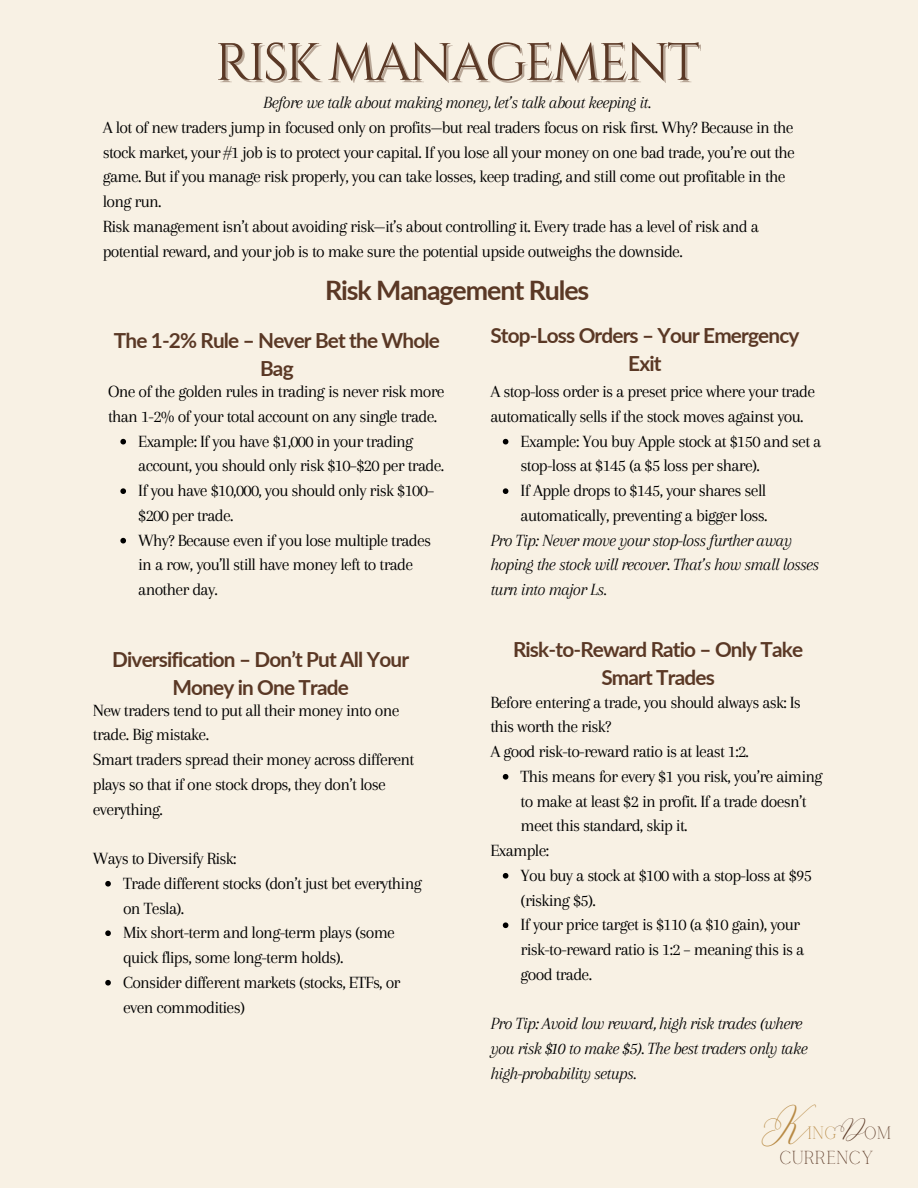
<style>
.page{position:relative;width:918px;height:1188px;background:#f8f1e4}
.page>*{position:absolute;margin:0;border:0;box-sizing:border-box;transform-origin:0 0}
.t1{font:52.5px "Cinzel";letter-spacing:-.05em;color:#5a3825}
.t2{font:31.65px "Malibu Ring";color:#b88a44}
.t3{font:700 26.7px "Lato";letter-spacing:-.04em;color:#5a3825}
.t4{font:700 20.7px/28.2px "Lato";letter-spacing:-.04em;color:#5a3825;text-align:center}
.t5{font:18.6px "Calgary";color:#5a3825}
.t6{font:17.7px/24.8px "Arapey";letter-spacing:-.04em;color:#000}
.t7{font:italic 17.7px/24.8px "Arapey";letter-spacing:-.04em;color:#000}
.t8{font:17.7px "Calgary";color:#b88a44}
.t9{font:17.7px "Calgary";color:#5a3825}
.t10{font:17.7px "Malibu Ring";color:#5a3825}
.s1{font-style:italic}
</style>
<div class="page">
<svg style="left:120px;top:439px;width:6px;height:5px"></svg>
<svg style="left:120px;top:488px;width:6px;height:6px"></svg>
<svg style="left:120px;top:538px;width:6px;height:5px"></svg>
<svg style="left:503px;top:439px;width:5px;height:5px"></svg>
<svg style="left:503px;top:488px;width:5px;height:6px"></svg>
<svg style="left:105px;top:881px;width:6px;height:6px"></svg>
<svg style="left:105px;top:930px;width:6px;height:6px"></svg>
<svg style="left:105px;top:980px;width:6px;height:6px"></svg>
<svg style="left:503px;top:774px;width:5px;height:6px"></svg>
<svg style="left:503px;top:873px;width:5px;height:6px"></svg>
<svg style="left:503px;top:922px;width:5px;height:6px"></svg>
<h4 class="t1" style="left:215px;top:29px;width:486px">RISK MANAGEMENT</h4>
<h1 class="t6" style="left:103px;top:90px;width:694px;text-indent:160px"><span class="s1">Before we talk about making money, let’s talk about keeping it.<br></span>A lot of new traders jump in focused only on profits—but real traders focus on risk first. Why? Because in the stock market, your #1 job is to protect your capital. If you lose all your money on one bad trade, you’re out the game. But if you manage risk properly, you can take losses, keep trading, and still come out profitable in the long run.<br>Risk management isn’t about avoiding risk—it’s about controlling it. Every trade has a level of risk and a potential reward, and your job is to make sure the potential upside outweighs the downside.</h1>
<p class="t3" style="left:325px;top:274px;width:266px">Risk Management Rules</p>
<p class="t4" style="left:490px;top:320px;width:311px">Stop-Loss Orders – Your Emergency<br>Exit</p>
<p class="t6" style="left:490px;top:379px;width:326px">A stop-loss order is a preset price where your trade automatically sells if the stock moves against you.</p>
<h4 class="t6" style="left:521px;top:429px;width:302px">Example: You buy Apple stock at $150 and set a stop-loss at $145 (a $5 loss per share).</h4>
<p class="t6" style="left:521px;top:478px;width:249px">If Apple drops to $145, your shares sell automatically, preventing a bigger loss.</p>
<p class="t7" style="left:490px;top:528px;width:330px">Pro Tip: Never move your stop-loss further away hoping the stock will recover. That’s how small losses turn into major Ls.</p>
<p class="t4" style="left:114px;top:326px;width:328px">The 1-2% Rule – Never Bet the Whole<br>Bag</p>
<p class="t6" style="left:108px;top:379px;width:338px">One of the golden rules in trading is never risk more than 1-2% of your total account on any single trade.</p>
<h4 class="t6" style="left:138px;top:429px;width:308px">Example: If you have $1,000 in your trading account, you should only risk $10–$20 per trade.</h4>
<h4 class="t6" style="left:138px;top:478px;width:298px">If you have $10,000, you should only risk $100– $200 per trade.</h4>
<p class="t6" style="left:138px;top:528px;width:295px">Why? Because even if you lose multiple trades in a row, you’ll still have money left to trade another day.</p>
<h4 class="t4" style="left:112px;top:644px;width:298px">Diversification – Don’t Put All Your<br>Money in One Trade</h4>
<p class="t6" style="left:93px;top:698px;width:323px">New traders tend to put all their money into one trade. Big mistake.<br>Smart traders spread their money across different plays so that if one stock drops, they don’t lose everything.</p>
<h4 class="t6" style="left:93px;top:846px;width:145px">Ways to Diversify Risk:</h4>
<p class="t6" style="left:123px;top:871px;width:300px">Trade different stocks (don’t just bet everything on Tesla).</p>
<h4 class="t6" style="left:123px;top:920px;width:274px">Mix short-term and long-term plays (some quick flips, some long-term holds).</h4>
<p class="t6" style="left:123px;top:970px;width:279px">Consider different markets (stocks, ETFs, or even commodities)</p>
<p class="t4" style="left:513px;top:635px;width:292px">Risk-to-Reward Ratio – Only Take<br>Smart Trades</p>
<h4 class="t6" style="left:490px;top:690px;width:312px">Before entering a trade, you should always ask: Is this worth the risk?<br>A good risk-to-reward ratio is at least 1:2.</h4>
<p class="t6" style="left:521px;top:764px;width:304px">This means for every $1 you risk, you’re aiming to make at least $2 in profit. If a trade doesn’t meet this standard, skip it.</p>
<p class="t6" style="left:490px;top:838px;width:60px">Example:</p>
<p class="t6" style="left:521px;top:863px;width:293px">You buy a stock at $100 with a stop-loss at $95 (risking $5).</p>
<p class="t6" style="left:521px;top:912px;width:285px">If your price target is $110 (a $10 gain), your risk-to-reward ratio is 1:2 – meaning this is a good trade.</p>
<h4 class="t7" style="left:490px;top:1011px;width:319px">Pro Tip: Avoid low reward, high risk trades (where you risk $10 to make $5). The best traders only take high-probability setups.</h4>
<p class="t2" style="left:760px;top:1106px;width:48px">K</p>
<h4 class="t8" style="left:808px;top:1123px;width:31px">ING</h4>
<p class="t10" style="left:832px;top:1118px;width:33px">D</p>
<p class="t9" style="left:864px;top:1123px;width:28px">OM</p>
<p class="t5" style="left:779px;top:1147px;width:96px">CURRENCY</p>
</div>
